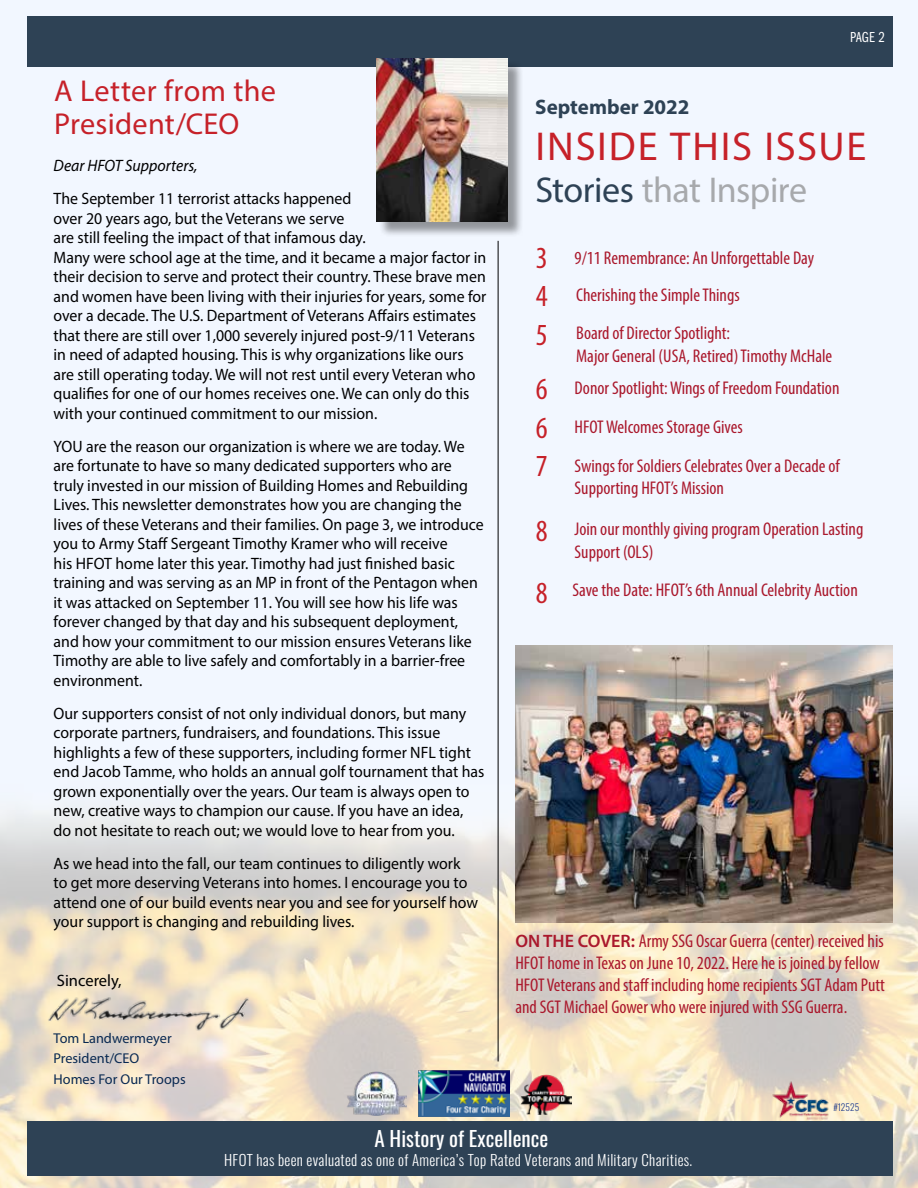
<style>
.page{position:relative;width:918px;height:1188px;background:#fff}
.page>*{position:absolute;margin:0;border:0;box-sizing:border-box;transform-origin:0 0}
.t1{font:40.5px "Myriad Pro";letter-spacing:.045em;color:#c62129}
.t2{font:36px "Myriad Pro";letter-spacing:-.015em;color:#a7a9ac}
.t3{font:30.3px/33.6px "Myriad Pro";letter-spacing:.005em;color:#c62129}
.t4{font:21px "Oswald";color:#fff}
.t5{font:700 21px "Myriad Pro";color:#2e4255}
.t6{font:condensed 18.45px/22.2px "Myriad Pro";color:#aa182c}
.t7{font:16.5px/19.5px "Myriad Pro";color:#000;scale:.96 1}
.t8{font:italic 16.5px "Myriad Pro";color:#000;scale:.96 1}
.t9{font:16.5px "Myriad Pro";color:#000}
.t10{font:15px "Franklin Gothic URW Com Boo";color:#fff}
.t11{font:300 14.85px "Oswald";letter-spacing:.02em;color:#fff}
.t12{font:14.25px/20.4px "Myriad Pro";color:#092952}
.t13{font:300 9.45px "Oswald";letter-spacing:.015em;color:#25408f}
.s1{color:#2e4255}
.s2{font-size:30.75px;color:#c62129}
.s3{font-weight:600;font-stretch:normal;font-size:18px}
</style>
<div class="page">
<img style="left:0;top:0;width:918px;height:1188px">
<img style="left:45px;top:991px;width:210px;height:43px">
<img style="left:515px;top:646px;width:377px;height:276px">
<div style="left:27px;top:16px;width:865px;height:51px;background:#2e4255"></div>
<div style="left:27px;top:1121px;width:865px;height:55px;background:#2e4255"></div>
<img style="left:770px;top:1080px;width:76px;height:41px">
<img style="left:418px;top:1071px;width:92px;height:45px">
<img style="left:347px;top:1071px;width:60px;height:44px">
<img style="left:521px;top:1074px;width:50px;height:40px">
<hr style="left:498px;top:241px;width:1px;height:820px;background:#000">
<div style="left:379px;top:61px;width:145px;height:177px;background:#000;opacity:.4"></div>
<img style="left:377px;top:58px;width:131px;height:163px">
<h3 class="t3" style="left:54px;top:73px;width:224px">A Letter from the<br>President/CEO</h3>
<p class="t8" style="left:54px;top:155px;width:151px">Dear HFOT Supporters,</p>
<p class="t7" style="left:54px;top:189px;width:452px">The September 11 terrorist attacks happened<br>over 20 years ago, but the Veterans we serve<br>are still feeling the impact of that infamous day.<br>Many were school age at the time, and it became a major factor in their decision to serve and protect their country. These brave men and women have been living with their injuries for years, some for over a decade. The U.S. Department of Veterans Affairs estimates that there are still over 1,000 severely injured post-9/11 Veterans in need of adapted housing. This is why organizations like ours are still operating today. We will not rest until every Veteran who qualifies for one of our homes receives one. We can only do this with your continued commitment to our mission.</p>
<p class="t7" style="left:54px;top:436px;width:450px">YOU are the reason our organization is where we are today. We are fortunate to have so many dedicated supporters who are truly invested in our mission of Building Homes and Rebuilding Lives. This newsletter demonstrates how you are changing the lives of these Veterans and their families. On page 3, we introduce you to Army Staff Sergeant Timothy Kramer who will receive<br>his HFOT home later this year. Timothy had just finished basic training and was serving as an MP in front of the Pentagon when it was attacked on September 11. You will see how his life was forever changed by that day and his subsequent deployment, and how your commitment to our mission ensures Veterans like Timothy are able to live safely and comfortably in a barrier-free environment.</p>
<p class="t7" style="left:54px;top:703px;width:450px">Our supporters consist of not only individual donors, but many corporate partners, fundraisers, and foundations. This issue highlights a few of these supporters, including former NFL tight end Jacob Tamme, who holds an annual golf tournament that has grown exponentially over the years. Our team is always open to new, creative ways to champion our cause. If you have an idea, do not hesitate to reach out; we would love to hear from you.</p>
<p class="t7" style="left:54px;top:853px;width:444px">As we head into the fall, our team continues to diligently work to get more deserving Veterans into homes. I encourage you to attend one of our build events near you and see for yourself how your support is changing and rebuilding lives.</p>
<p class="t9" style="left:57px;top:970px;width:66px">Sincerely,</p>
<p class="t12" style="left:54px;top:1028px;width:134px">Tom Landwermeyer<br>President/CEO<br>Homes For Our Troops</p>
<p class="t5" style="left:535px;top:93px;width:156px">September 2022</p>
<p class="t10" style="left:850px;top:26px;width:36px">PAGE 2</p>
<h1 class="t1" style="left:536px;top:122px;width:332px">INSIDE THIS ISSUE</h1>
<h2 class="t2" style="left:536px;top:168px;width:273px"><span class="s1">Stories</span> that Inspire</h2>
<p class="t6" style="left:536px;top:246px;width:280px"><span class="s2">3</span> 9/11 Remembrance: An Unforgettable Day</p>
<p class="t6" style="left:536px;top:284px;width:205px"><span class="s2">4</span> Cherishing the Simple Things</p>
<p class="t6" style="left:576px;top:322px;width:258px;text-indent:-40px"><span class="s2">5</span> Board of Director Spotlight:<br>Major General (USA, Retired) Timothy McHale</p>
<p class="t6" style="left:536px;top:377px;width:305px"><span class="s2">6</span> Donor Spotlight: Wings of Freedom Foundation</p>
<p class="t6" style="left:536px;top:416px;width:208px"><span class="s2">6</span> HFOT Welcomes Storage Gives</p>
<p class="t6" style="left:575px;top:455px;width:267px;text-indent:-39px"><span class="s2">7</span> Swings for Soldiers Celebrates Over a Decade of<br>Supporting HFOT’s Mission</p>
<p class="t6" style="left:575px;top:518px;width:290px;text-indent:-39px"><span class="s2">8</span> Join our monthly giving program Operation Lasting<br>Support (OLS)</p>
<p class="t6" style="left:536px;top:579px;width:323px"><span class="s2">8</span> Save the Date: HFOT’s 6th Annual Celebrity Auction</p>
<p class="t6" style="left:515px;top:929px;width:371px"><span class="s3">ON THE COVER:</span> Army SSG Oscar Guerra (center) received his HFOT home in Texas on June 10, 2022. Here he is joined by fellow HFOT Veterans and staff including home recipients SGT Adam Putt and SGT Michael Gower who were injured with SSG Guerra.</p>
<p class="t13" style="left:834px;top:1099px;width:27px">#12525</p>
<p class="t4" style="left:374px;top:1120px;width:175px">A History of Excellence</p>
<p class="t11" style="left:224px;top:1147px;width:470px">HFOT has been evaluated as one of America’s Top Rated Veterans and Military Charities.</p>
</div>
